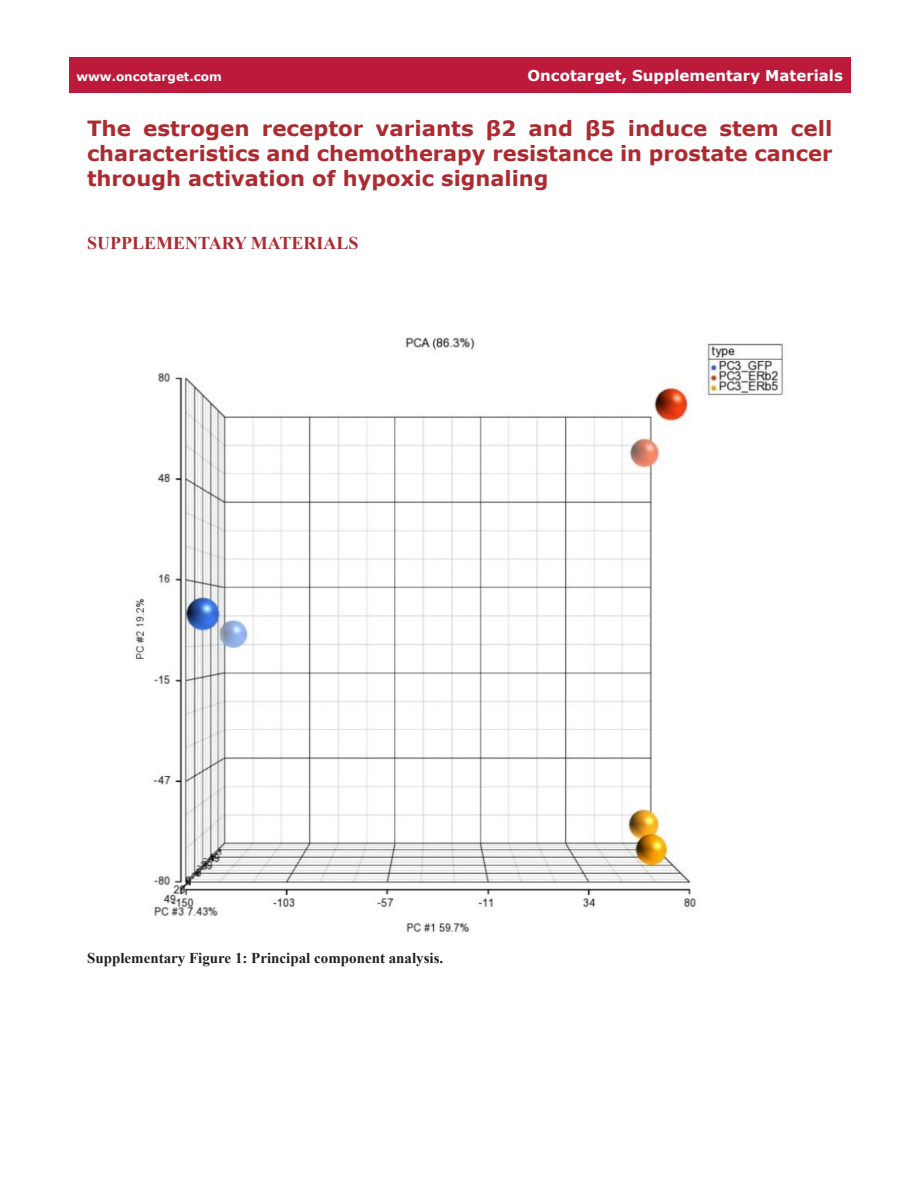
<style>
.page{position:relative;width:918px;height:1188px;background:#fff}
.page>*{position:absolute;margin:0;border:0;box-sizing:border-box;transform-origin:0 0}
.t1{font:700 21px/25.2px "Verdana";color:#ac2b31;text-align:justify}
.Heading{font:700 18px "Times New Roman";color:#ac2b31}
.Figuretrx{font:700 15px "Times New Roman";color:#231f20}
.t2{font:700 15px "Verdana";color:#fff}
.t3{font:700 12px "Verdana";color:#fff}
</style>
<div class="page">
<div style="left:69px;top:57px;width:781px;height:36px;background:#bd1a3b"></div>
<img style="left:133px;top:337px;width:651px;height:596px">
<p class="t3" style="left:76px;top:68px;width:147px">www.oncotarget.com</p>
<p class="t2" style="left:528px;top:65px;width:317px">Oncotarget, Supplementary Materials</p>
<p class="t1" style="left:87px;top:115px;width:747px">The estrogen receptor variants β2 and β5 induce stem cell characteristics and chemotherapy resistance in prostate cancer through activation of hypoxic signaling</p>
<p class="Heading" style="left:87px;top:231px;width:273px">SUPPLEMENTARY MATERIALS</p>
<p class="Figuretrx" style="left:87px;top:947px;width:358px">Supplementary Figure 1: Principal component analysis.</p>
</div>
